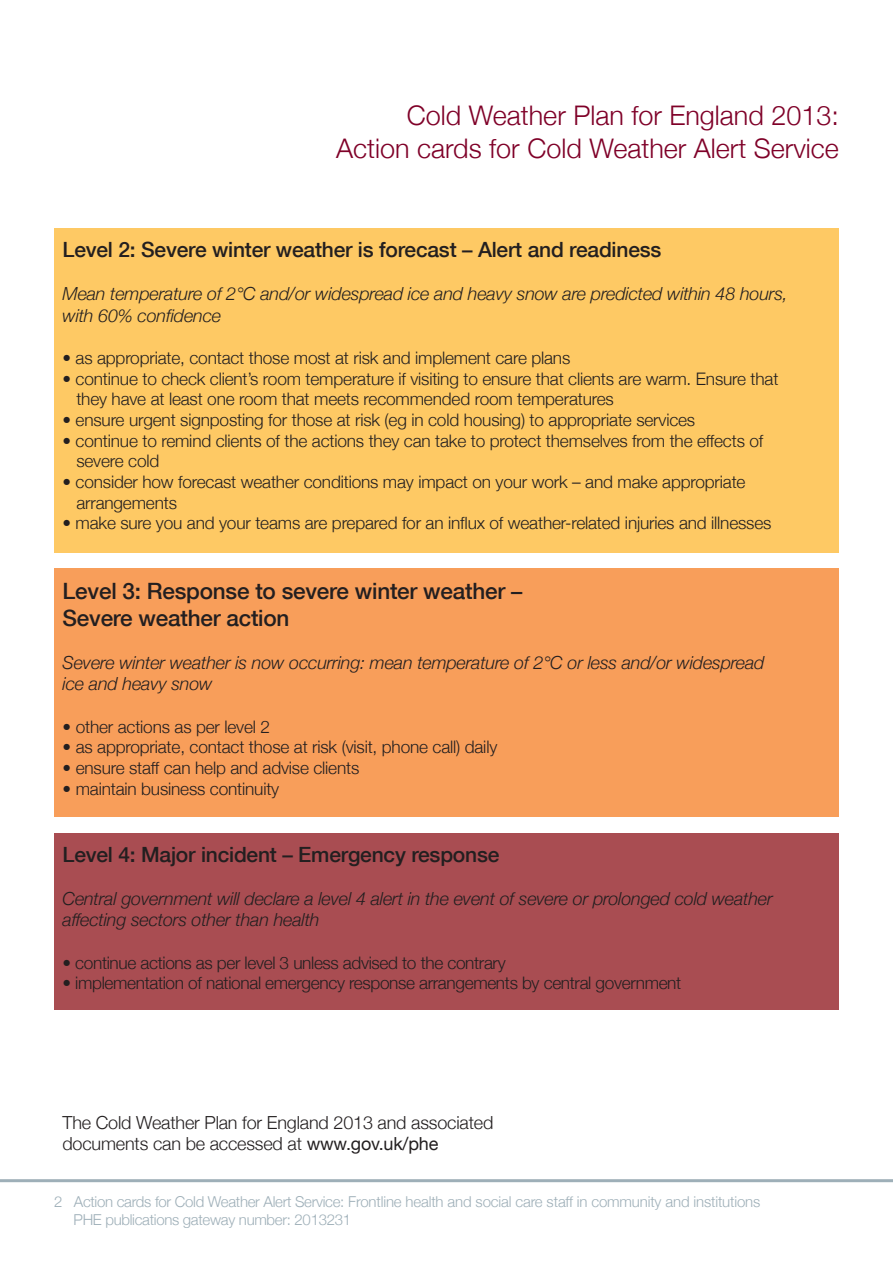
<style>
.page{position:relative;width:893px;height:1263px;background:#fff}
.page>*{position:absolute;margin:0;border:0;box-sizing:border-box;transform-origin:0 0}
.Cover_title{font:300 27px "Helvetica Neue";color:#7f0128}
.Cover_title-2{font:500 22.5px/27px "Helvetica Neue";letter-spacing:-.01em;color:#231f20}
.Cover_title-3{font:500 21px "Helvetica Neue";letter-spacing:-.01em;color:#231f20}
.Cover_title-4{font:italic 300 18px/21.6px "Helvetica Neue";letter-spacing:-.01em;color:#231f20}
.Cover_title-5{font:300 18px/21.6px "Helvetica Neue";letter-spacing:-.01em;color:#231f20}
.Cover_title-6{font:300 17.25px "Helvetica Neue";letter-spacing:-.01em;color:#231f20}
.Cover_title-7{font:300 15px/18px "Helvetica Neue";letter-spacing:-.02em;color:#9eafb8}
.s1{font-weight:400}
</style>
<div class="page">
<div style="left:54px;top:569px;width:785px;height:248px;background:#f89e5a"></div>
<div style="left:54px;top:833px;width:785px;height:177px;background:#a94d52"></div>
<div style="left:54px;top:228px;width:785px;height:325px;background:#fec964"></div>
<hr style="left:0;top:1179px;width:893px;height:3px;background:#9eafb8">
<p class="Cover_title" style="left:407px;top:94px;width:434px">Cold Weather Plan for England 2013:</p>
<p class="Cover_title" style="left:336px;top:126px;width:504px">Action cards for Cold Weather Alert Service</p>
<p class="Cover_title-3" style="left:63px;top:232px;width:600px">Level 2: Severe winter weather is forecast – Alert and readiness</p>
<p class="Cover_title-4" style="left:63px;top:282px;width:727px">Mean temperature of 2°C and/or widespread ice and heavy snow are predicted within 48 hours,</p>
<p class="Cover_title-4" style="left:63px;top:303px;width:160px">with 60% confidence</p>
<p class="Cover_title-6" style="left:63px;top:344px;width:509px">• as appropriate, contact those most at risk and implement care plans</p>
<p class="Cover_title-6" style="left:63px;top:364px;width:717px">• continue to check client’s room temperature if visiting to ensure that clients are warm. Ensure that</p>
<p class="Cover_title-6" style="left:76px;top:385px;width:539px">they have at least one room that meets recommended room temperatures</p>
<p class="Cover_title-6" style="left:63px;top:406px;width:634px">• ensure urgent signposting for those at risk (eg in cold housing) to appropriate services</p>
<p class="Cover_title-6" style="left:63px;top:427px;width:702px">• continue to remind clients of the actions they can take to protect themselves from the effects of</p>
<p class="Cover_title-6" style="left:76px;top:447px;width:84px">severe cold</p>
<p class="Cover_title-6" style="left:63px;top:468px;width:685px">• consider how forecast weather conditions may impact on your work – and make appropriate</p>
<p class="Cover_title-6" style="left:76px;top:489px;width:102px">arrangements</p>
<p class="Cover_title-6" style="left:63px;top:509px;width:710px">• make sure you and your teams are prepared for an influx of weather-related injuries and illnesses</p>
<p class="Cover_title-2" style="left:63px;top:576px;width:461px">Level 3: Response to severe winter weather –<br>Severe weather action</p>
<p class="Cover_title-4" style="left:63px;top:651px;width:703px">Severe winter weather is now occurring: mean temperature of 2°C or less and/or widespread ice and heavy snow</p>
<p class="Cover_title-6" style="left:63px;top:712px;width:209px">• other actions as per level 2</p>
<p class="Cover_title-6" style="left:63px;top:733px;width:436px">• as appropriate, contact those at risk (visit, phone call) daily</p>
<p class="Cover_title-6" style="left:63px;top:754px;width:298px">• ensure staff can help and advise clients</p>
<p class="Cover_title-6" style="left:63px;top:775px;width:218px">• maintain business continuity</p>
<p class="Cover_title-3" style="left:63px;top:837px;width:438px">Level 4: Major incident – Emergency response</p>
<p class="Cover_title-4" style="left:63px;top:887px;width:712px">Central government will declare a level 4 alert in the event of severe or prolonged cold weather affecting sectors other than health</p>
<p class="Cover_title-6" style="left:63px;top:948px;width:445px">• continue actions as per level 3 unless advised to the contrary</p>
<p class="Cover_title-6" style="left:63px;top:969px;width:620px">• implementation of national emergency response arrangements by central government</p>
<p class="Cover_title-5" style="left:63px;top:1110px;width:432px">The Cold Weather Plan for England 2013 and associated documents can be accessed at <span class="s1">www.gov.uk/phe</span></p>
<p class="Cover_title-7" style="left:74px;top:1192px;width:688px;text-indent:-19px">2 Action cards for Cold Weather Alert Service: Frontline health and social care staff in community and institutions<br>PHE publications gateway number: 2013231</p>
</div>
